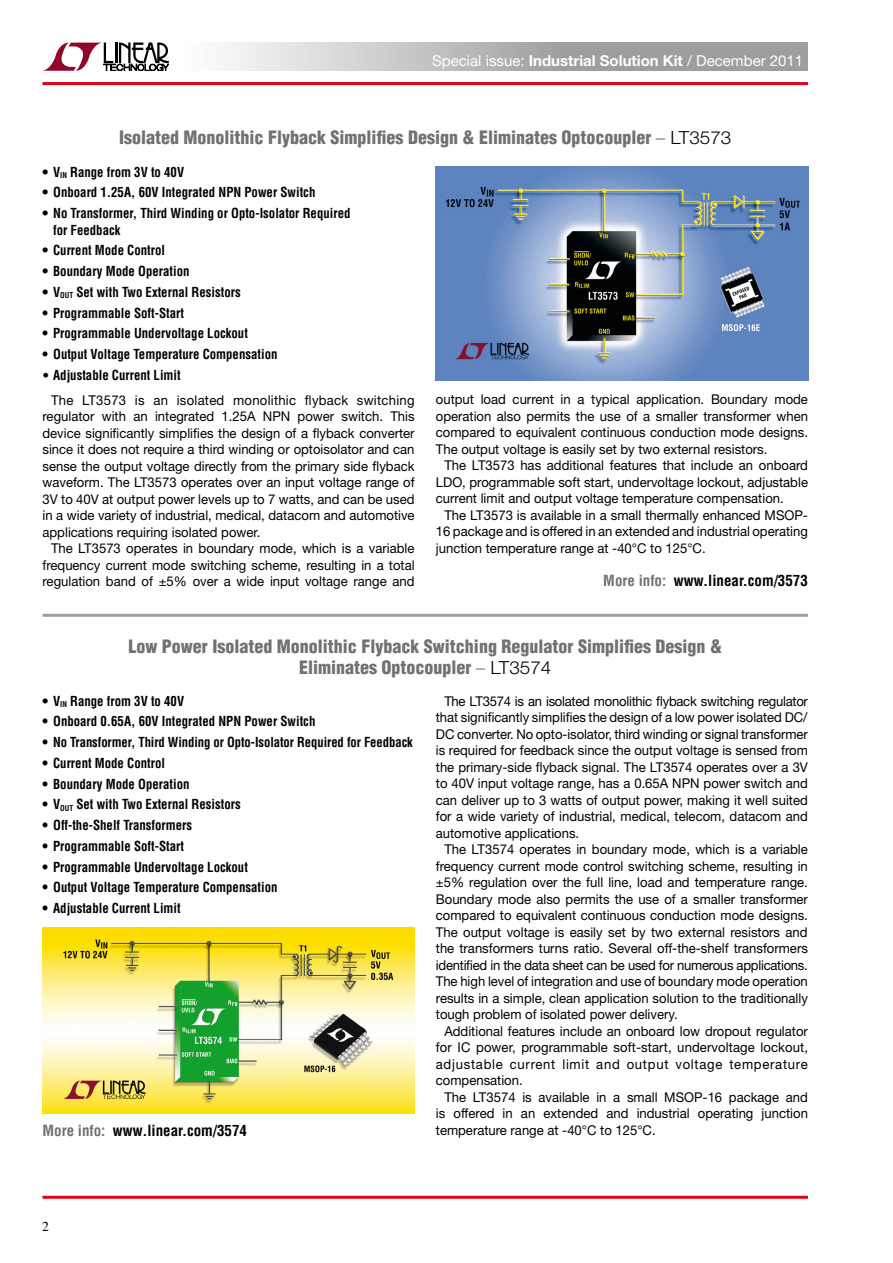
<style>
.page{position:relative;width:893px;height:1263px;background:#fff}
.page>*{position:absolute;margin:0;border:0;box-sizing:border-box;transform-origin:0 0}
.t1{font:900 condensed 18px/20.2px "Helvetica";color:#707172;text-align:center}
.t2{font:700 condensed 15px "Helvetica";color:#000}
.t3{font:15px "Helvetica Neue";color:#fff}
.t4{font:13.5px/16.5px "Helvetica Neue";color:#000;text-align:justify}
.t5{font:700 condensed 13.5px "Helvetica";color:#000;scale:.95 1}
.t6{font:700 condensed 13.5px/16.5px "Helvetica";color:#000}
.t7{font:13.5px "Times";color:#000}
.s1{font-weight:700}
.s2{font-family:"Helvetica Neue";font-weight:300;font-stretch:normal}
.s3{font-family:"Helvetica Neue";font-weight:300;font-stretch:normal;color:#000}
.s4{font-family:"VAG Rounded";font-stretch:normal}
.s5{color:#707172}
</style>
<div class="page">
<hr style="left:43px;top:1196px;width:765px;height:3px;background:#e2001a">
<svg style="left:43px;top:43px;width:126px;height:28px"></svg>
<hr style="left:43px;top:82px;width:765px;height:3px;background:#e2001a">
<svg style="left:225px;top:43px;width:583px;height:28px;background:#b6b8b9"></svg>
<img style="left:436px;top:166px;width:372px;height:215px">
<img style="left:43px;top:927px;width:372px;height:187px">
<hr style="left:43px;top:614px;width:765px;height:3px;background:#9c9e9f">
<p class="t3" style="left:432px;top:52px;width:373px">Special issue: <span class="s1">Industrial Solution Kit</span> / December 2011</p>
<h1 class="t1" style="left:119px;top:127px;width:614px">Isolated Monolithic Flyback Simplifies Design &amp; Eliminates Optocoupler <span class="s2">–</span> <span class="s3">LT3573</span></h1>
<p class="t6" style="left:43px;top:163px;width:143px">• V<sub>IN</sub> Range from 3V to 40V</p>
<p class="t6" style="left:43px;top:184px;width:274px">• Onboard 1.25A, 60V Integrated NPN Power Switch</p>
<p class="t6" style="left:53px;top:205px;width:299px;text-indent:-11px">• No Transformer, Third Winding or Opto-Isolator Required for Feedback</p>
<p class="t6" style="left:43px;top:242px;width:124px">• Current Mode Control</p>
<p class="t6" style="left:43px;top:263px;width:148px">• Boundary Mode Operation</p>
<p class="t6" style="left:43px;top:284px;width:200px">• V<sub>OUT</sub> Set with Two External Resistors</p>
<p class="t5" style="left:43px;top:304px;width:150px">• Programmable Soft-Start</p>
<p class="t5" style="left:43px;top:325px;width:218px">• Programmable Undervoltage Lockout</p>
<p class="t5" style="left:43px;top:346px;width:249px">• Output Voltage Temperature Compensation</p>
<p class="t5" style="left:43px;top:367px;width:147px"><span class="s4">•</span> Adjustable Current Limit</p>
<p class="t4" style="left:43px;top:392px;width:374px;text-indent:8px">The LT3573 is an isolated monolithic flyback switching regulator with an integrated 1.25A NPN power switch. This device significantly simplifies the design of a flyback converter since it does not require a third winding or optoisolator and can sense the output voltage directly from the primary side flyback waveform. The LT3573 operates over an input voltage range of 3V to 40V at output power levels up to 7 watts, and can be used in a wide variety of industrial, medical, datacom and automotive applications requiring isolated power.</p>
<p class="t4" style="left:43px;top:540px;width:374px;text-indent:8px">The LT3573 operates in boundary mode, which is a variable frequency current mode switching scheme, resulting in a total regulation band of ±5% over a wide input voltage range and</p>
<p class="t4" style="left:436px;top:391px;width:374px">output load current in a typical application. Boundary mode operation also permits the use of a smaller transformer when compared to equivalent continuous conduction mode designs.<br>The output voltage is easily set by two external resistors.</p>
<p class="t4" style="left:436px;top:457px;width:374px;text-indent:8px">The LT3573 has additional features that include an onboard LDO, programmable soft start, undervoltage lockout, adjustable current limit and output voltage temperature compensation.</p>
<p class="t4" style="left:436px;top:507px;width:374px;text-indent:8px">The LT3573 is available in a small thermally enhanced MSOP-16 package and is offered in an extended and industrial operating junction temperature range at -40°C to 125°C.</p>
<p class="t2" style="left:603px;top:572px;width:206px"><span class="s5">More info:</span> www.linear.com/3573</p>
<h1 class="t1" style="left:128px;top:636px;width:595px">Low Power Isolated Monolithic Flyback Switching Regulator Simplifies Design &amp;<br>Eliminates Optocoupler <span class="s2">–</span> <span class="s3">LT3574</span></h1>
<p class="t6" style="left:43px;top:692px;width:143px">• V<sub>IN</sub> Range from 3V to 40V</p>
<p class="t5" style="left:43px;top:713px;width:289px">• Onboard 0.65A, 60V Integrated NPN Power Switch</p>
<p class="t5" style="left:43px;top:734px;width:391px">• No Transformer, Third Winding or Opto-Isolator Required for Feedback</p>
<p class="t5" style="left:43px;top:755px;width:130px">• Current Mode Control</p>
<p class="t5" style="left:43px;top:776px;width:156px">• Boundary Mode Operation</p>
<p class="t5" style="left:43px;top:796px;width:210px">• V<sub>OUT</sub> Set with Two External Resistors</p>
<p class="t5" style="left:43px;top:817px;width:159px">• Off-the-Shelf Transformers</p>
<p class="t5" style="left:43px;top:838px;width:150px">• Programmable Soft-Start</p>
<p class="t5" style="left:43px;top:859px;width:218px">• Programmable Undervoltage Lockout</p>
<p class="t5" style="left:43px;top:879px;width:249px">• Output Voltage Temperature Compensation</p>
<p class="t5" style="left:43px;top:900px;width:147px">• Adjustable Current Limit</p>
<p class="t4" style="left:436px;top:693px;width:374px;text-indent:8px">The LT3574 is an isolated monolithic flyback switching regulator that significantly simplifies the design of a low power isolated DC/ DC converter. No opto-isolator, third winding or signal transformer is required for feedback since the output voltage is sensed from the primary-side flyback signal. The LT3574 operates over a 3V to 40V input voltage range, has a 0.65A NPN power switch and can deliver up to 3 watts of output power, making it well suited for a wide variety of industrial, medical, telecom, datacom and automotive applications.</p>
<p class="t4" style="left:436px;top:841px;width:374px;text-indent:8px">The LT3574 operates in boundary mode, which is a variable frequency current mode control switching scheme, resulting in ±5% regulation over the full line, load and temperature range.<br>Boundary mode also permits the use of a smaller transformer compared to equivalent continuous conduction mode designs.<br>The output voltage is easily set by two external resistors and the transformers turns ratio. Several off-the-shelf transformers identified in the data sheet can be used for numerous applications.<br>The high level of integration and use of boundary mode operation results in a simple, clean application solution to the traditionally tough problem of isolated power delivery.</p>
<p class="t4" style="left:436px;top:1023px;width:374px;text-indent:8px">Additional features include an onboard low dropout regulator for IC power, programmable soft-start, undervoltage lockout, adjustable current limit and output voltage temperature compensation.</p>
<p class="t4" style="left:436px;top:1089px;width:374px;text-align:right">The LT3574 is available in a small MSOP-16 package and is offered in an extended and industrial operating junction</p>
<p class="t2" style="left:43px;top:1121px;width:206px"><span class="s5">More info:</span> www.linear.com/3574</p>
<p class="t4" style="left:436px;top:1122px;width:221px">temperature range at -40°C to 125°C.</p>
<p class="t7" style="left:42px;top:1214px;width:8px">2</p>
</div>
